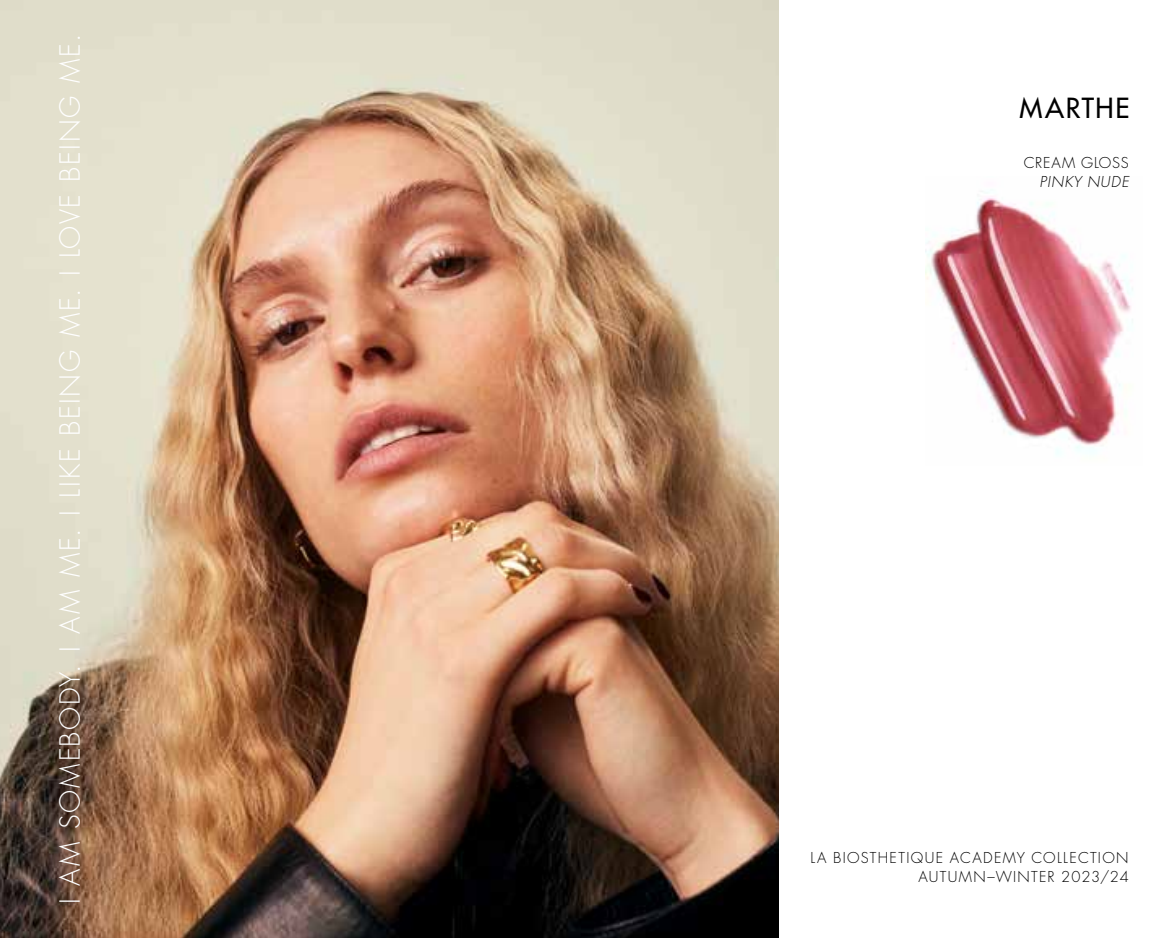
<style>
.page{position:relative;width:1168px;height:938px;background:#fff}
.page>*{position:absolute;margin:0;border:0;box-sizing:border-box;transform-origin:0 0}
.t1{font:300 27px "Futura Std";letter-spacing:.07em;color:#fff}
.t2{font:500 27px "Futura Std";letter-spacing:.065em;color:#000}
.t3{font:300 14.62px/19.1px "Futura Std";letter-spacing:.09em;color:#000;text-align:right}
.t4{font:300 14.62px "Futura Std";letter-spacing:.055em;color:#000}
.t5{font:italic 300 14.62px "Futura Std";letter-spacing:.065em;color:#000}
</style>
<div class="page">
<img style="left:925px;top:191px;width:208px;height:264px">
<img style="left:0;top:0;width:778px;height:938px">
<h1 class="t1" style="left:53px;top:903px;width:871px;rotate:-90deg">I AM SOMEBODY. I AM ME. I LIKE BEING ME. I LOVE BEING ME.</h1>
<h1 class="t2" style="left:1019px;top:91px;width:111px">MARTHE</h1>
<p class="t4" style="left:1023px;top:153px;width:106px">CREAM GLOSS</p>
<p class="t5" style="left:1039px;top:172px;width:91px">PINKY NUDE</p>
<p class="t3" style="left:810px;top:848px;width:320px">LA BIOSTHETIQUE ACADEMY COLLECTION<br>AUTUMN–WINTER 2023/24</p>
</div>
